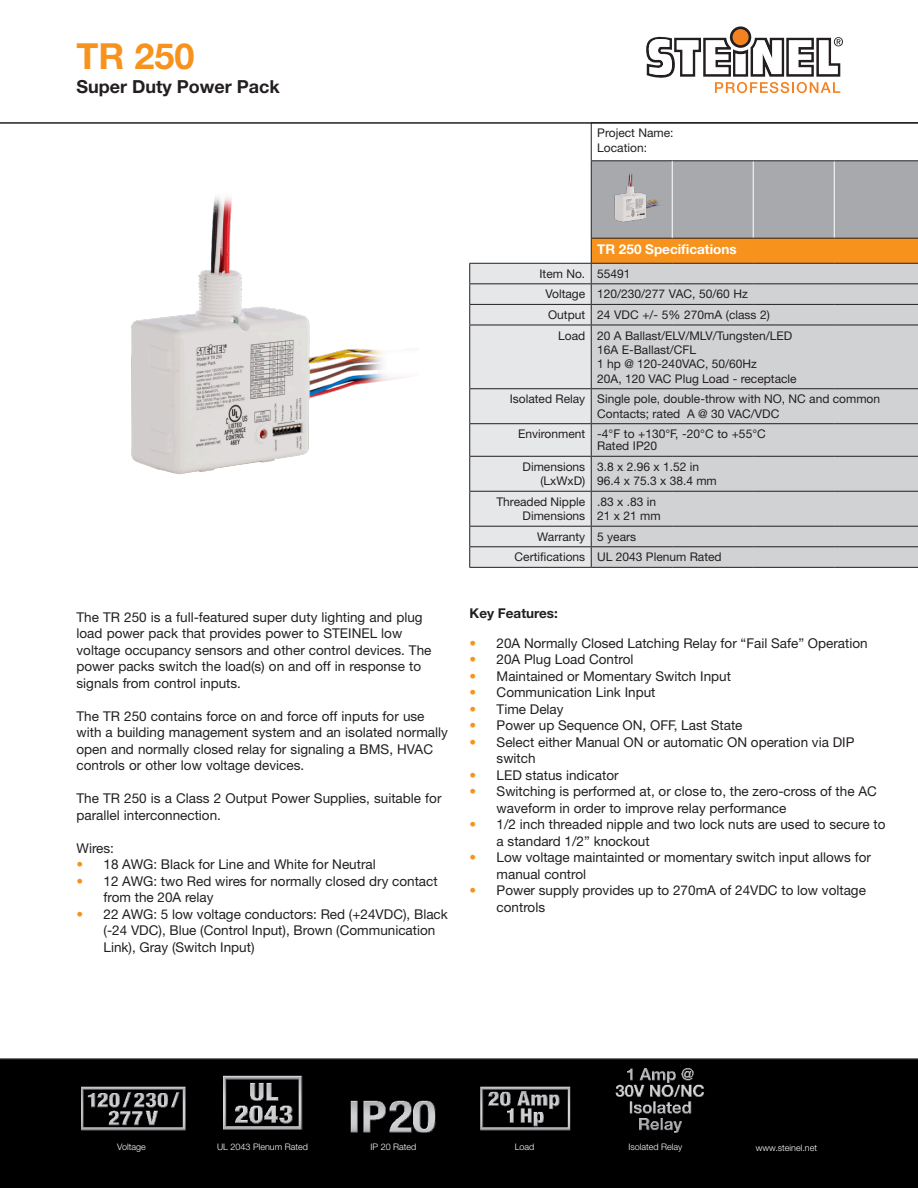
<style>
.page{position:relative;width:918px;height:1188px;background:#fff}
.page>*{position:absolute;margin:0;border:0;box-sizing:border-box;transform-origin:0 0}
.t1{font:700 36px "Helvetica Neue LT Pro";color:#f7931d}
.t2{font:700 18px "Helvetica Neue LT Pro";color:#231f20}
.Copy-Text{font:13.5px/16.5px "Helvetica Neue LT Pro";color:#231f20}
.t3{font:700 13.5px "Helvetica Neue LT Pro";color:#fff}
.t4{font:700 13.5px "Helvetica Neue LT Pro";color:#231f20}
.Tabelle_Text_Rechts{font:12px/14.4px "Helvetica Neue LT Pro";color:#231f20}
.t5{font:300 9px "Helvetica Neue LT Pro";color:#fff}
.s1{color:#f7931d}
</style>
<div class="page">
<div style="left:0;top:1058px;width:918px;height:130px;background:#000"></div>
<svg style="left:646px;top:26px;width:197px;height:67px"></svg>
<hr style="left:469px;top:567px;width:122px;height:1px;background:#231f20">
<hr style="left:591px;top:567px;width:81px;height:1px;background:#231f20">
<hr style="left:672px;top:567px;width:81px;height:1px;background:#231f20">
<hr style="left:753px;top:567px;width:81px;height:1px;background:#231f20">
<hr style="left:834px;top:567px;width:84px;height:1px;background:#231f20">
<svg style="left:469px;top:124px;width:449px;height:443px;background:#d3d0cd"></svg>
<hr style="left:469px;top:263px;width:122px;height:1px;background:#231f20">
<hr style="left:753px;top:161px;width:1px;height:77px;background:#fff">
<hr style="left:834px;top:161px;width:1px;height:77px;background:#fff">
<hr style="left:672px;top:160px;width:81px;height:1px;background:#231f20">
<hr style="left:753px;top:160px;width:81px;height:1px;background:#231f20">
<hr style="left:834px;top:160px;width:84px;height:1px;background:#231f20">
<hr style="left:672px;top:238px;width:81px;height:1px;background:#231f20">
<hr style="left:753px;top:238px;width:81px;height:1px;background:#231f20">
<hr style="left:834px;top:238px;width:84px;height:1px;background:#231f20">
<hr style="left:591px;top:123px;width:1px;height:37px;background:#231f20">
<hr style="left:591px;top:160px;width:81px;height:1px;background:#231f20">
<hr style="left:591px;top:161px;width:1px;height:77px;background:#231f20">
<hr style="left:591px;top:238px;width:81px;height:1px;background:#231f20">
<hr style="left:672px;top:161px;width:1px;height:77px;background:#fff">
<hr style="left:0;top:122px;width:918px;height:2px;background:#231f20">
<img style="left:131px;top:197px;width:288px;height:278px">
<img style="left:64px;top:1071px;width:137px;height:68px">
<img style="left:216px;top:1071px;width:94px;height:71px">
<img style="left:458px;top:1083px;width:135px;height:57px">
<img style="left:606px;top:1062px;width:109px;height:73px">
<img style="left:601px;top:171px;width:62px;height:61px">
<img style="left:322px;top:1089px;width:148px;height:56px">
<p class="t1" style="left:77px;top:33px;width:120px">TR 250</p>
<p class="t2" style="left:77px;top:76px;width:205px">Super Duty Power Pack</p>
<p class="Tabelle_Text_Rechts" style="left:597px;top:125px;width:78px">Project Name:<br>Location:</p>
<p class="Copy-Text" style="left:77px;top:609px;width:348px">The TR 250 is a full-featured super duty lighting and plug load power pack that provides power to STEINEL low</p>
<p class="Copy-Text" style="left:77px;top:642px;width:356px">voltage occupancy sensors and other control devices. The power packs switch the load(s) on and off in response to signals from control inputs.</p>
<p class="Copy-Text" style="left:77px;top:708px;width:373px">The TR 250 contains force on and force off inputs for use with a building management system and an isolated normally open and normally closed relay for signaling a BMS, HVAC controls or other low voltage devices.</p>
<p class="Copy-Text" style="left:77px;top:790px;width:366px">The TR 250 is a Class 2 Output Power Supplies, suitable for parallel interconnection.</p>
<p class="Copy-Text" style="left:77px;top:840px;width:39px">Wires:</p>
<p class="Copy-Text" style="left:77px;top:856px;width:301px"><span class="s1">•</span> 18 AWG: Black for Line and White for Neutral</p>
<p class="Copy-Text" style="left:104px;top:873px;width:336px;text-indent:-27px"><span class="s1">•</span> 12 AWG: two Red wires for normally closed dry contact from the 20A relay</p>
<p class="Copy-Text" style="left:104px;top:906px;width:346px;text-indent:-27px"><span class="s1">•</span> 22 AWG: 5 low voltage conductors: Red (+24VDC), Black (-24 VDC), Blue (Control Input), Brown (Communication<br>Link), Gray (Switch Input)</p>
<p class="t3" style="left:597px;top:240px;width:141px">TR 250 Specifications</p>
<p class="Tabelle_Text_Rechts" style="left:539px;top:266px;width:47px">Item No.</p>
<p class="Tabelle_Text_Rechts" style="left:597px;top:266px;width:35px">55491</p>
<p class="Tabelle_Text_Rechts" style="left:545px;top:287px;width:41px">Voltage</p>
<p class="Tabelle_Text_Rechts" style="left:597px;top:287px;width:152px">120/230/277 VAC, 50/60 Hz</p>
<p class="Tabelle_Text_Rechts" style="left:548px;top:307px;width:39px">Output</p>
<p class="Tabelle_Text_Rechts" style="left:597px;top:307px;width:174px">24 VDC +/- 5% 270mA (class 2)</p>
<p class="Tabelle_Text_Rechts" style="left:558px;top:328px;width:29px">Load</p>
<p class="Tabelle_Text_Rechts" style="left:597px;top:328px;width:196px">20 A Ballast/ELV/MLV/Tungsten/LED</p>
<p class="Tabelle_Text_Rechts" style="left:597px;top:342px;width:100px">16A E-Ballast/CFL</p>
<p class="Tabelle_Text_Rechts" style="left:597px;top:357px;width:161px">1 hp @ 120-240VAC, 50/60Hz</p>
<p class="Tabelle_Text_Rechts" style="left:597px;top:371px;width:201px">20A, 120 VAC Plug Load - receptacle</p>
<p class="Tabelle_Text_Rechts" style="left:510px;top:392px;width:77px">Isolated Relay</p>
<p class="Tabelle_Text_Rechts" style="left:597px;top:392px;width:284px">Single pole, double-throw with NO, NC and common</p>
<p class="Tabelle_Text_Rechts" style="left:597px;top:406px;width:184px">Contacts; rated A @ 30 VAC/VDC</p>
<p class="Tabelle_Text_Rechts" style="left:518px;top:427px;width:69px">Environment</p>
<p class="Tabelle_Text_Rechts" style="left:597px;top:427px;width:170px">-4°F to +130°F, -20°C to +55°C</p>
<p class="Tabelle_Text_Rechts" style="left:597px;top:439px;width:61px">Rated IP20</p>
<p class="Tabelle_Text_Rechts" style="left:523px;top:459px;width:64px;text-align:right">Dimensions (LxWxD)</p>
<p class="Tabelle_Text_Rechts" style="left:597px;top:459px;width:121px">3.8 x 2.96 x 1.52 in<br>96.4 x 75.3 x 38.4 mm</p>
<p class="Tabelle_Text_Rechts" style="left:496px;top:494px;width:90px;text-align:right">Threaded Nipple<br>Dimensions</p>
<p class="Tabelle_Text_Rechts" style="left:597px;top:494px;width:65px">.83 x .83 in<br>21 x 21 mm</p>
<p class="Tabelle_Text_Rechts" style="left:537px;top:529px;width:49px">Warranty</p>
<p class="Tabelle_Text_Rechts" style="left:597px;top:529px;width:40px">5 years</p>
<p class="Tabelle_Text_Rechts" style="left:515px;top:550px;width:72px">Certifications</p>
<p class="Tabelle_Text_Rechts" style="left:597px;top:550px;width:126px">UL 2043 Plenum Rated</p>
<p class="t4" style="left:470px;top:604px;width:90px">Key Features:</p>
<p class="Copy-Text" style="left:470px;top:634px;width:400px"><span class="s1">•</span> 20A Normally Closed Latching Relay for “Fail Safe” Operation</p>
<p class="Copy-Text" style="left:470px;top:651px;width:165px"><span class="s1">•</span> 20A Plug Load Control</p>
<p class="Copy-Text" style="left:470px;top:667px;width:263px"><span class="s1">•</span> Maintained or Momentary Switch Input</p>
<p class="Copy-Text" style="left:470px;top:684px;width:187px"><span class="s1">•</span> Communication Link Input</p>
<p class="Copy-Text" style="left:470px;top:700px;width:96px"><span class="s1">•</span> Time Delay</p>
<p class="Copy-Text" style="left:470px;top:717px;width:274px"><span class="s1">•</span> Power up Sequence ON, OFF, Last State</p>
<p class="Copy-Text" style="left:497px;top:733px;width:359px;text-indent:-27px"><span class="s1">•</span> Select either Manual ON or automatic ON operation via DIP switch</p>
<p class="Copy-Text" style="left:470px;top:766px;width:151px"><span class="s1">•</span> LED status indicator</p>
<p class="Copy-Text" style="left:497px;top:783px;width:382px;text-indent:-27px"><span class="s1">•</span> Switching is performed at, or close to, the zero-cross of the AC waveform in order to improve relay performance</p>
<p class="Copy-Text" style="left:497px;top:816px;width:390px;text-indent:-27px"><span class="s1">•</span> 1/2 inch threaded nipple and two lock nuts are used to secure to a standard 1/2” knockout</p>
<p class="Copy-Text" style="left:497px;top:849px;width:376px;text-indent:-27px"><span class="s1">•</span> Low voltage maintainted or momentary switch input allows for manual control</p>
<p class="Copy-Text" style="left:497px;top:882px;width:371px;text-indent:-27px"><span class="s1">•</span> Power supply provides up to 270mA of 24VDC to low voltage controls</p>
<p class="t5" style="left:117px;top:1142px;width:30px">Voltage</p>
<p class="t5" style="left:217px;top:1142px;width:92px">UL 2043 Plenum Rated</p>
<p class="t5" style="left:371px;top:1142px;width:47px">IP 20 Rated</p>
<p class="t5" style="left:515px;top:1142px;width:21px">Load</p>
<p class="t5" style="left:629px;top:1142px;width:55px">Isolated Relay</p>
<p class="t5" style="left:756px;top:1142px;width:63px">www.steinel.net</p>
</div>
